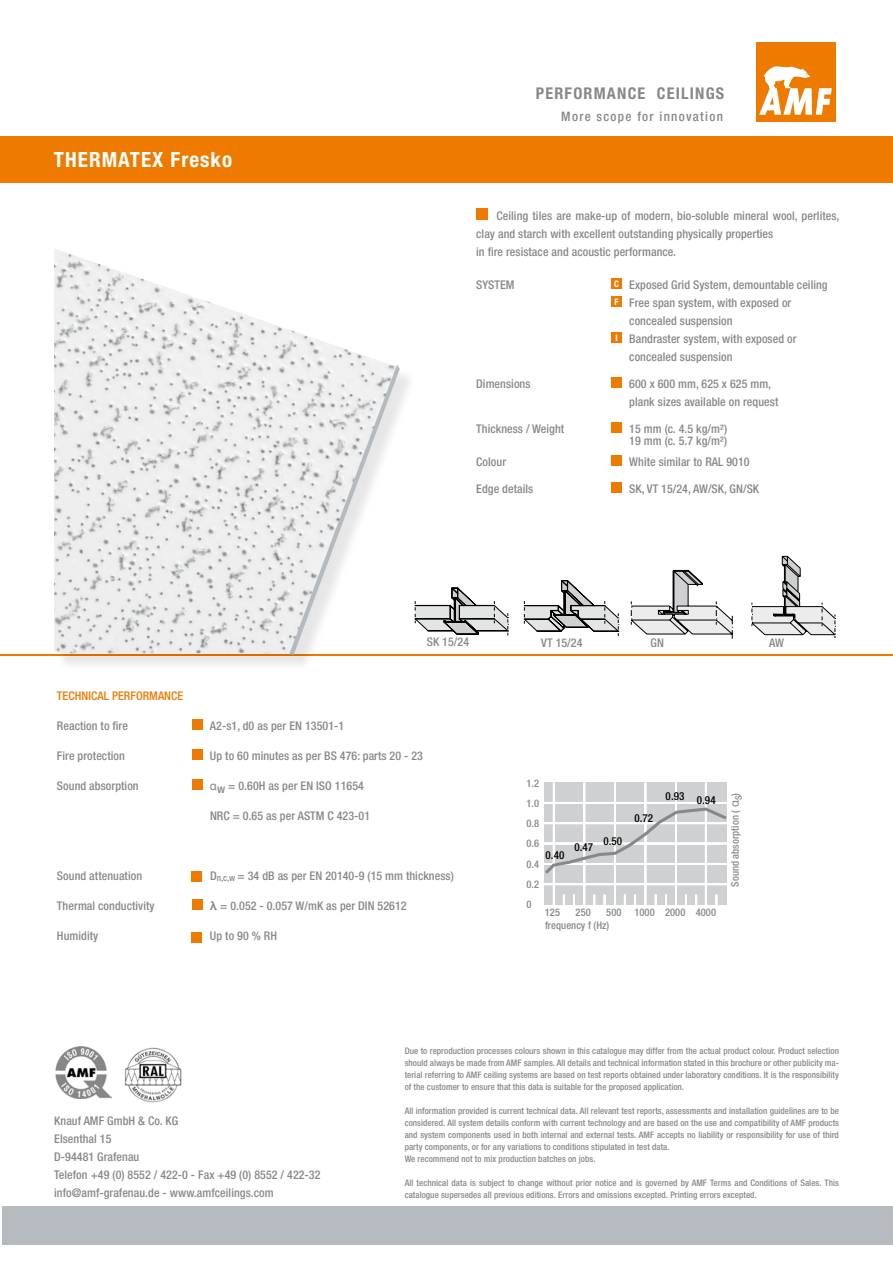
<style>
.page{position:relative;width:893px;height:1263px;background:#fff}
.page>*{position:absolute;margin:0;border:0;box-sizing:border-box;transform-origin:0 0}
.t1{font:700 condensed 21px "Helvetica Neue LT Pro";letter-spacing:.05em;color:#fff}
.t2{font:700 condensed 16.2px "Helvetica Neue LT Pro";letter-spacing:.075em;color:#878889}
.t3{font:500 condensed 13.05px "Helvetica Neue LT Pro";letter-spacing:.1em;color:#878889}
.t4{font:500 condensed 12px/18px "Helvetica Neue LT Pro";letter-spacing:.005em;color:#878889}
.t5{font:500 condensed 12px "Helvetica Neue LT Pro";letter-spacing:.005em;color:#ee7b00}
.t6{font:500 condensed 11.1px "Helvetica Neue LT Pro";letter-spacing:.005em;color:#000}
.t7{font:500 condensed 10.5px/20.2px "Helvetica Neue LT Pro";letter-spacing:.005em;color:#878889;text-align:justify}
.t8{font:500 condensed 9px/12px "Helvetica Neue LT Pro";letter-spacing:.005em;color:#878889}
.s1{font-family:"Helvetica Linotype";font-weight:400;font-stretch:normal}
.s2{font-family:"Helvetica Linotype";font-weight:700;font-stretch:normal}
.s3{font-family:"Helvetica Linotype";font-weight:400;font-stretch:normal;font-size:12px}
</style>
<div class="page">
<div style="left:2px;top:1206px;width:891px;height:39px;background:#b4babd"></div>
<div style="left:0;top:136px;width:893px;height:47px;background:#ee7b00"></div>
<hr style="left:0;top:655px;width:893px;height:1px;background:#ee7b00">
<img style="left:124px;top:1047px;width:58px;height:56px">
<img style="left:55px;top:1047px;width:57px;height:51px">
<div style="left:476px;top:208px;width:12px;height:12px;background:#ee7b00"></div>
<div style="left:611px;top:278px;width:11px;height:11px;background:#ee7b00"></div>
<div style="left:611px;top:296px;width:11px;height:11px;background:#ee7b00"></div>
<div style="left:611px;top:332px;width:11px;height:11px;background:#ee7b00"></div>
<div style="left:611px;top:377px;width:11px;height:11px;background:#ee7b00"></div>
<div style="left:611px;top:422px;width:11px;height:11px;background:#ee7b00"></div>
<div style="left:611px;top:455px;width:11px;height:11px;background:#ee7b00"></div>
<div style="left:611px;top:482px;width:11px;height:11px;background:#ee7b00"></div>
<div style="left:192px;top:719px;width:11px;height:11px;background:#ee7b00"></div>
<div style="left:192px;top:749px;width:11px;height:11px;background:#ee7b00"></div>
<div style="left:192px;top:779px;width:11px;height:11px;background:#ee7b00"></div>
<div style="left:192px;top:899px;width:11px;height:11px;background:#ee7b00"></div>
<div style="left:191px;top:871px;width:11px;height:10px;background:#ee7b00"></div>
<div style="left:191px;top:932px;width:11px;height:10px;background:#ee7b00"></div>
<svg style="left:419px;top:588px;width:90px;height:47px"></svg>
<svg style="left:524px;top:581px;width:95px;height:55px"></svg>
<svg style="left:631px;top:570px;width:102px;height:69px"></svg>
<svg style="left:751px;top:556px;width:84px;height:82px"></svg>
<div style="left:757px;top:42px;width:79px;height:80px;background:#ee7b00"></div>
<svg style="left:759px;top:66px;width:73px;height:49px"></svg>
<div style="left:544px;top:782px;width:183px;height:123px;background:#cfd0d1"></div>
<hr style="left:553px;top:782px;width:2px;height:123px;background:#fff">
<hr style="left:583px;top:782px;width:2px;height:123px;background:#fff">
<hr style="left:614px;top:782px;width:2px;height:123px;background:#fff">
<hr style="left:644px;top:782px;width:2px;height:123px;background:#fff">
<hr style="left:675px;top:782px;width:2px;height:123px;background:#fff">
<hr style="left:705px;top:782px;width:2px;height:123px;background:#fff">
<svg style="left:563px;top:894px;width:2px;height:11px"></svg>
<svg style="left:573px;top:894px;width:2px;height:11px"></svg>
<svg style="left:593px;top:894px;width:2px;height:11px"></svg>
<svg style="left:624px;top:894px;width:2px;height:11px"></svg>
<svg style="left:634px;top:894px;width:2px;height:11px"></svg>
<svg style="left:655px;top:894px;width:2px;height:11px"></svg>
<svg style="left:665px;top:894px;width:2px;height:11px"></svg>
<svg style="left:685px;top:894px;width:2px;height:11px"></svg>
<svg style="left:695px;top:894px;width:2px;height:11px"></svg>
<svg style="left:715px;top:894px;width:2px;height:11px"></svg>
<hr style="left:544px;top:802px;width:183px;height:2px;background:#fff">
<svg style="left:544px;top:806px;width:183px;height:80px"></svg>
<div style="left:56px;top:250px;width:363px;height:423px;background:#000;opacity:.1"></div>
<img style="left:54px;top:249px;width:344px;height:404px">
<svg style="left:289px;top:365px;width:111px;height:289px"></svg>
<h1 class="t1" style="left:54px;top:147px;width:180px">THERMATEX Fresko</h1>
<h2 class="t2" style="left:536px;top:83px;width:190px">PERFORMANCE CEILINGS</h2>
<h3 class="t3" style="left:561px;top:108px;width:163px">More scope for innovation</h3>
<h3 class="t4" style="left:476px;top:206px;width:365px;text-indent:20px">Ceiling tiles are make-up of modern, bio-soluble mineral wool, perlites, clay and starch with excellent outstanding physically properties<br>in fire resistace and acoustic performance.</h3>
<h3 class="t4" style="left:476px;top:275px;width:40px">SYSTEM</h3>
<h3 class="t4" style="left:614px;top:275px;width:215px"><sup>C</sup> Exposed Grid System, demountable ceiling</h3>
<h3 class="t4" style="left:614px;top:293px;width:178px"><sup>F</sup> Free span system, with exposed or</h3>
<h3 class="t4" style="left:629px;top:311px;width:105px">concealed suspension</h3>
<h3 class="t4" style="left:615px;top:329px;width:183px"><sup>I</sup> Bandraster system, with exposed or</h3>
<h3 class="t4" style="left:629px;top:347px;width:105px">concealed suspension</h3>
<h3 class="t4" style="left:476px;top:374px;width:56px">Dimensions</h3>
<h3 class="t4" style="left:629px;top:374px;width:151px">600 x 600 mm, 625 x 625 mm, plank sizes available on request</h3>
<h3 class="t4" style="left:476px;top:419px;width:90px">Thickness / Weight</h3>
<h3 class="t4" style="left:629px;top:422px;width:99px;line-height:12px">15 mm (c. 4.5 kg/m²)<br>19 mm (c. 5.7 kg/m²)</h3>
<h3 class="t4" style="left:476px;top:452px;width:31px">Colour</h3>
<h3 class="t4" style="left:629px;top:452px;width:122px">White similar to RAL 9010</h3>
<h3 class="t4" style="left:476px;top:479px;width:59px">Edge details</h3>
<h3 class="t4" style="left:629px;top:479px;width:131px">SK, VT 15/24, AW/SK, GN/SK</h3>
<h3 class="t4" style="left:427px;top:633px;width:44px">SK 15/24</h3>
<h3 class="t4" style="left:541px;top:633px;width:43px">VT 15/24</h3>
<h3 class="t4" style="left:651px;top:633px;width:15px">GN</h3>
<h3 class="t4" style="left:769px;top:633px;width:16px">AW</h3>
<h3 class="t5" style="left:57px;top:688px;width:128px">TECHNICAL PERFORMANCE</h3>
<h3 class="t4" style="left:57px;top:716px;width:72px">Reaction to fire</h3>
<h3 class="t4" style="left:210px;top:716px;width:136px">A2-s1, d0 as per EN 13501-1</h3>
<h3 class="t4" style="left:57px;top:746px;width:69px">Fire protection</h3>
<h3 class="t4" style="left:210px;top:746px;width:215px">Up to 60 minutes as per BS 476: parts 20 - 23</h3>
<h3 class="t4" style="left:57px;top:776px;width:83px">Sound absorption</h3>
<h3 class="t4" style="left:210px;top:776px;width:155px"><span class="s1">α</span>w = 0.60H as per EN ISO 11654</h3>
<h3 class="t4" style="left:210px;top:806px;width:162px">NRC = 0.65 as per ASTM C 423-01</h3>
<h3 class="t4" style="left:57px;top:866px;width:87px">Sound attenuation</h3>
<h3 class="t4" style="left:210px;top:866px;width:245px">D<sub>n,c,w</sub> = 34 dB as per EN 20140-9 (15 mm thickness)</h3>
<h3 class="t4" style="left:57px;top:896px;width:99px">Thermal conductivity</h3>
<h3 class="t4" style="left:210px;top:896px;width:198px"><span class="s2">λ</span> = 0.052 - 0.057 W/mK as per DIN 52612</h3>
<h3 class="t4" style="left:57px;top:926px;width:43px">Humidity</h3>
<h3 class="t4" style="left:210px;top:926px;width:69px">Up to 90 % RH</h3>
<p class="t7" style="left:526px;top:773px;width:14px">1.2<br>1.0<br>0.8<br>0.6<br>0.4<br>0.2<br>0</p>
<p class="t6" style="left:666px;top:791px;width:51px">0.93 0.94</p>
<p class="t6" style="left:634px;top:811px;width:20px">0.72</p>
<p class="t6" style="left:603px;top:834px;width:20px">0.50</p>
<p class="t6" style="left:574px;top:840px;width:20px">0.47</p>
<p class="t6" style="left:546px;top:848px;width:20px">0.40</p>
<p class="t7" style="left:545px;top:902px;width:17px">125</p>
<p class="t7" style="left:576px;top:902px;width:17px">250</p>
<p class="t7" style="left:606px;top:902px;width:111px">500 1000 2000 4000</p>
<p class="t7" style="left:545px;top:915px;width:66px">frequency f (Hz)</p>
<p class="t7" style="left:725px;top:887px;width:95px;rotate:-90deg">Sound absorption ( <span class="s3">α</span><sub>S</sub>)</p>
<h3 class="t4" style="left:54px;top:1111px;width:268px">Knauf AMF GmbH &amp; Co. KG<br>Elsenthal 15<br>D-94481 Grafenau<br>Telefon +49 (0) 8552 / 422-0 - Fax +49 (0) 8552 / 422-32 info@amf-grafenau.de - www.amfceilings.com</h3>
<p class="t8" style="left:405px;top:1045px;width:436px;text-align:justify">Due to reproduction processes colours shown in this catalogue may differ from the actual product colour. Product selection should always be made from AMF samples. All details and technical information stated in this brochure or other publicity ma&shy;terial referring to AMF ceiling systems are based on test reports obtained under laboratory conditions. It is the responsibility of the customer to ensure that this data is suitable for the proposed application.</p>
<p class="t8" style="left:405px;top:1105px;width:436px">All information provided is current technical data. All relevant test reports, assessments and installation guidelines are to be considered. All system details conform with current technology and are based on the use and compatibility of AMF products and system components used in both internal and external tests. AMF accepts no liability or responsibility for use of third party components, or for any variations to conditions stipulated in test data.<br>We recommend not to mix production batches on jobs.</p>
<p class="t8" style="left:405px;top:1177px;width:436px">All technical data is subject to change without prior notice and is governed by AMF Terms and Conditions of Sales. This catalogue supersedes all previous editions. Errors and omissions excepted. Printing errors excepted.</p>
</div>
